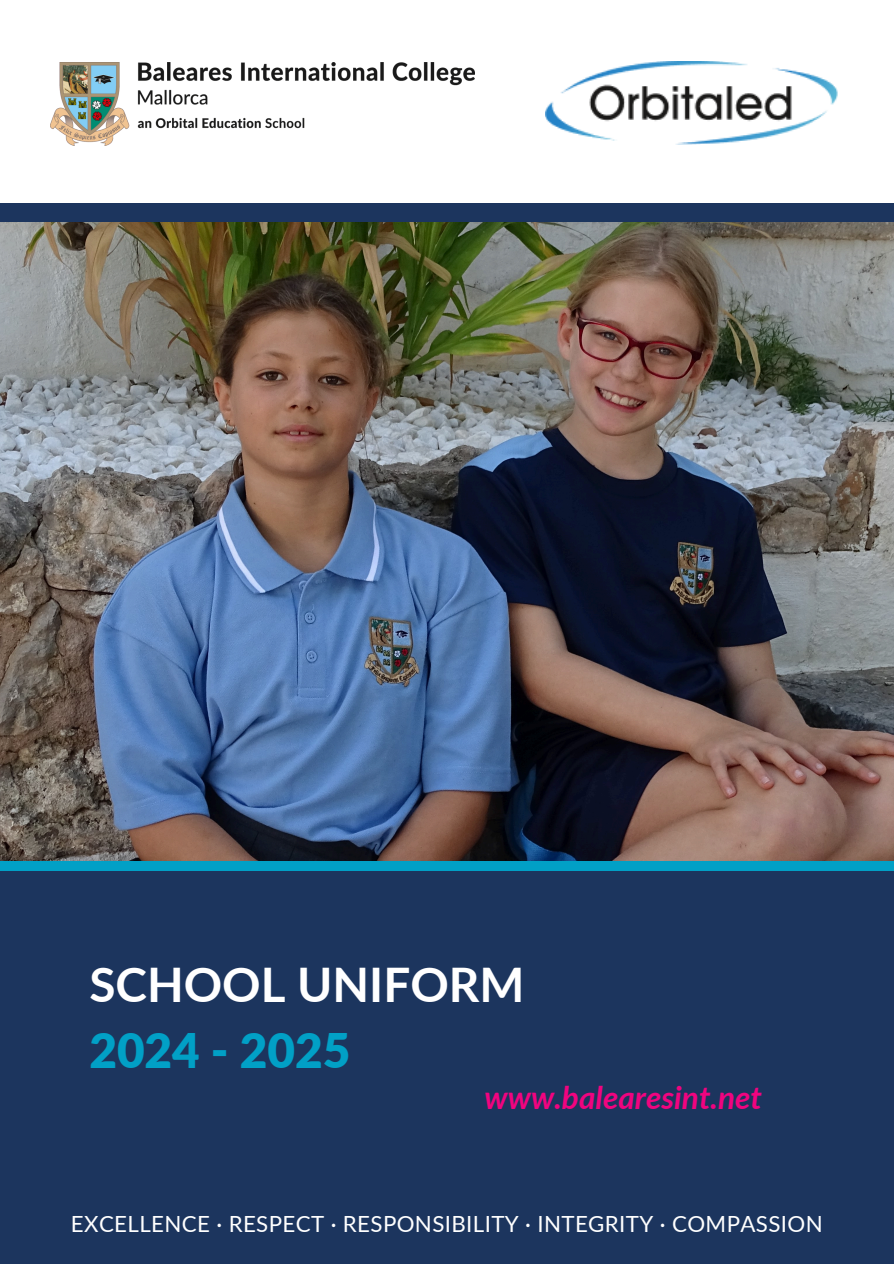
<style>
.page{position:relative;width:894px;height:1264px;background:#fff}
.page>*{position:absolute;margin:0;border:0;box-sizing:border-box;transform-origin:0 0}
.t1{font:700 47.7px/65.4px "Lato";color:#fff}
.t2{font:italic 700 31.65px "Lato";color:#f0047f}
.t3{font:22.2px "Lato";letter-spacing:.015em;color:#fff}
.s1{font-weight:900;color:#01a0c6}
</style>
<div class="page">
<img style="left:545px;top:61px;width:293px;height:84px">
<img style="left:0;top:221px;width:893px;height:639px">
<div style="left:0;top:203px;width:893px;height:18px;background:#1c355e"></div>
<div style="left:0;top:860px;width:893px;height:11px;background:#01a0c6"></div>
<div style="left:0;top:871px;width:893px;height:392px;background:#1c355e"></div>
<img style="left:51px;top:63px;width:423px;height:82px">
<p class="t1" style="left:89px;top:951px;width:436px">SCHOOL UNIFORM<br><span class="s1">2024 - 2025</span></p>
<h2 class="t2" style="left:484px;top:1077px;width:279px">www.balearesint.net</h2>
<h1 class="t3" style="left:71px;top:1210px;width:753px">EXCELLENCE · RESPECT · RESPONSIBILITY · INTEGRITY · COMPASSION</h1>
</div>
